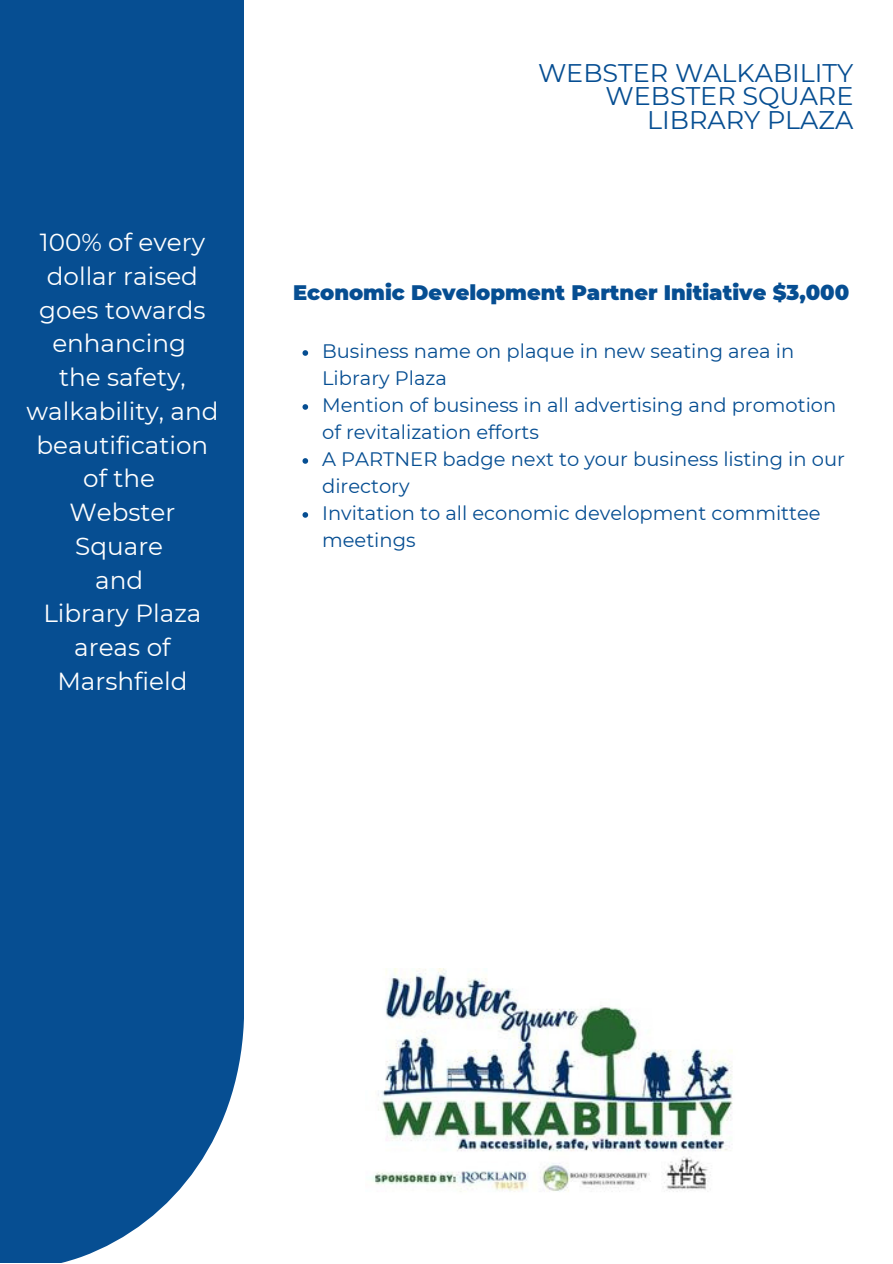
<style>
.page{position:relative;width:893px;height:1264px;background:#fff}
.page>*{position:absolute;margin:0;border:0;box-sizing:border-box;transform-origin:0 0}
.t1{font:25.5px "Montserrat";color:#064e92}
.t2{font:24.6px/33.8px "Montserrat";color:#fff;text-align:center}
.t3{font:900 21px "Montserrat";color:#064e92}
.t4{font:19.5px/27px "Montserrat";color:#064e92}
</style>
<div class="page">
<div style="left:0;top:0;width:244px;height:1262px;background:#064e92"></div>
<img style="left:371px;top:968px;width:362px;height:224px">
<svg style="left:302px;top:350px;width:6px;height:6px"></svg>
<svg style="left:302px;top:404px;width:6px;height:6px"></svg>
<svg style="left:302px;top:458px;width:6px;height:6px"></svg>
<svg style="left:302px;top:512px;width:6px;height:5px"></svg>
<p class="t2" style="left:39px;top:225px;width:168px">100% of every dollar raised goes towards enhancing</p>
<p class="t2" style="left:26px;top:360px;width:193px">the safety, walkability, and beautification of the</p>
<p class="t2" style="left:69px;top:495px;width:107px;text-align:left">Webster<br>Square</p>
<p class="t2" style="left:95px;top:563px;width:49px">and</p>
<p class="t2" style="left:43px;top:596px;width:160px">Library Plaza areas of<br>Marshfield</p>
<p class="t1" style="left:538px;top:57px;width:317px">WEBSTER WALKABILITY</p>
<p class="t1" style="left:605px;top:81px;width:249px">WEBSTER SQUARE</p>
<p class="t1" style="left:647px;top:104px;width:208px">LIBRARY PLAZA</p>
<p class="t3" style="left:293px;top:279px;width:557px">Economic Development Partner Initiative $3,000</p>
<p class="t4" style="left:322px;top:337px;width:473px">Business name on plaque in new seating area in<br>Library Plaza</p>
<p class="t4" style="left:322px;top:391px;width:515px">Mention of business in all advertising and promotion of revitalization efforts</p>
<p class="t4" style="left:322px;top:445px;width:524px">A PARTNER badge next to your business listing in our directory</p>
<p class="t4" style="left:322px;top:499px;width:500px">Invitation to all economic development committee meetings</p>
</div>
